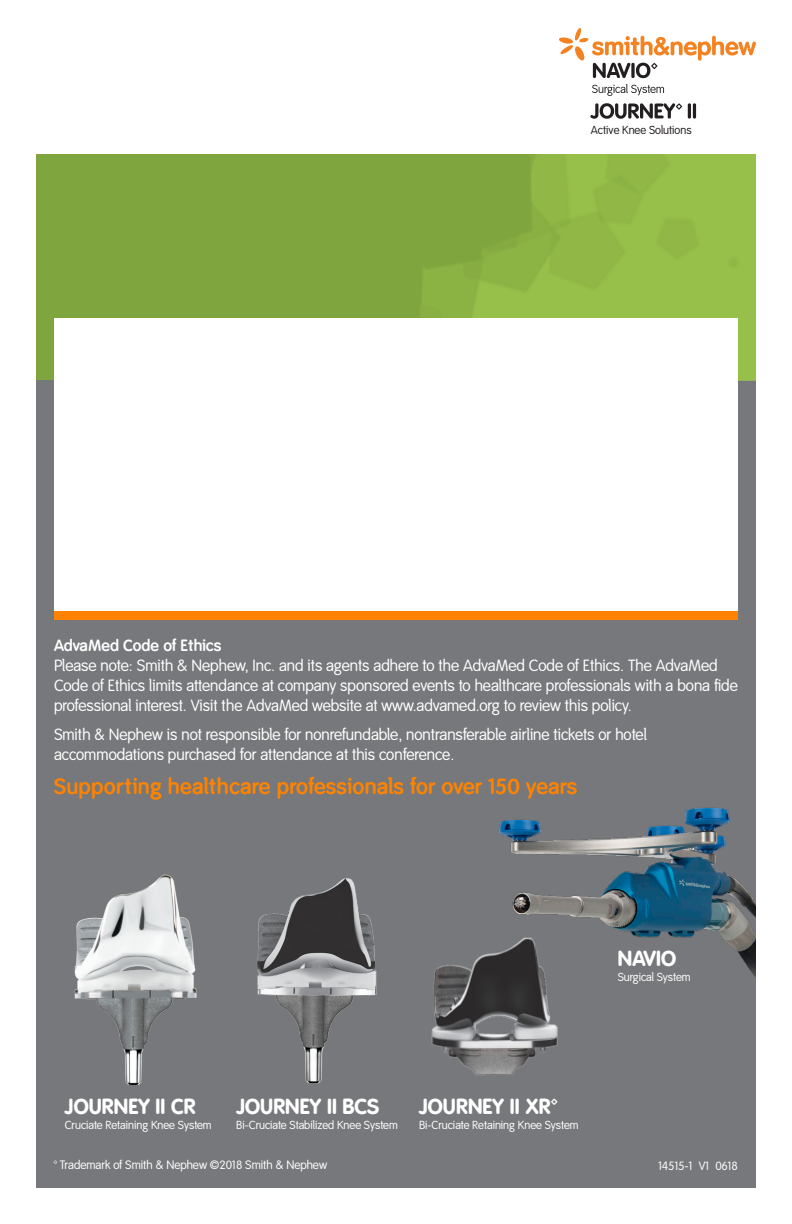
<style>
.page{position:relative;width:792px;height:1224px;background:#fff}
.page>*{position:absolute;margin:0;border:0;box-sizing:border-box;transform-origin:0 0}
.t1{font:700 22px "Smith&Nephew";letter-spacing:.01em;color:#ff8300}
.t2{font:21.4px "Smith&Nephew Product";letter-spacing:.01em;color:#fff}
.t3{font:16px/20px "Smith&Nephew";color:#fff}
.t4{font:700 16px "Smith&Nephew";color:#fff}
.t5{font:12px "Smith&Nephew";color:#fff}
.t6{font:11.6px "Smith&Nephew";color:#231f20}
.Descriptor{font:11.4px "Smith&Nephew";color:#fff}
</style>
<div class="page">
<div style="left:36px;top:380px;width:720px;height:808px;background:#76787b"></div>
<div style="left:36px;top:154px;width:720px;height:226px;background:#7fa53f"></div>
<img style="left:420px;top:154px;width:336px;height:226px">
<div style="left:54px;top:318px;width:684px;height:293px;background:#fff"></div>
<div style="left:54px;top:611px;width:684px;height:9px;background:#ff8300"></div>
<img style="left:431px;top:965px;width:127px;height:111px">
<img style="left:451px;top:807px;width:305px;height:202px">
<svg style="left:590px;top:103px;width:106px;height:16px"></svg>
<svg style="left:559px;top:28px;width:197px;height:50px"></svg>
<svg style="left:592px;top:84px;width:72px;height:12px"></svg>
<img style="left:74px;top:874px;width:123px;height:210px">
<img style="left:257px;top:878px;width:120px;height:206px">
<p class="t6" style="left:591px;top:123px;width:102px">Active Knee Solutions</p>
<p class="t4" style="left:54px;top:636px;width:169px">AdvaMed Code of Ethics</p>
<p class="t3" style="left:54px;top:656px;width:685px">Please note: Smith &amp; Nephew, Inc. and its agents adhere to the AdvaMed Code of Ethics. The AdvaMed<br>Code of Ethics limits attendance at company sponsored events to healthcare professionals with a bona fide professional interest. Visit the AdvaMed website at www.advamed.org to review this policy.</p>
<p class="t3" style="left:54px;top:725px;width:594px">Smith &amp; Nephew is not responsible for nonrefundable, nontransferable airline tickets or hotel accommodations purchased for attendance at this conference.</p>
<p class="t1" style="left:54px;top:773px;width:525px">Supporting healthcare professionals for over 150 years</p>
<p class="t2" style="left:618px;top:946px;width:60px">NAVIO</p>
<p class="Descriptor" style="left:618px;top:971px;width:74px">Surgical System</p>
<p class="t2" style="left:65px;top:1094px;width:132px">JOURNEY II CR</p>
<p class="Descriptor" style="left:65px;top:1119px;width:148px">Cruciate Retaining Knee System</p>
<p class="t2" style="left:236px;top:1094px;width:144px">JOURNEY II BCS</p>
<p class="Descriptor" style="left:236px;top:1119px;width:163px">Bi-Cruciate Stabilized Knee System</p>
<p class="t2" style="left:419px;top:1094px;width:140px">JOURNEY II XR™</p>
<p class="Descriptor" style="left:419px;top:1119px;width:161px">Bi-Cruciate Retaining Knee System</p>
<p class="t5" style="left:54px;top:1158px;width:275px">™ Trademark of Smith &amp; Nephew ©2018 Smith &amp; Nephew</p>
<p class="t5" style="left:658px;top:1158px;width:81px">14515-1 V1 0618</p>
</div>
